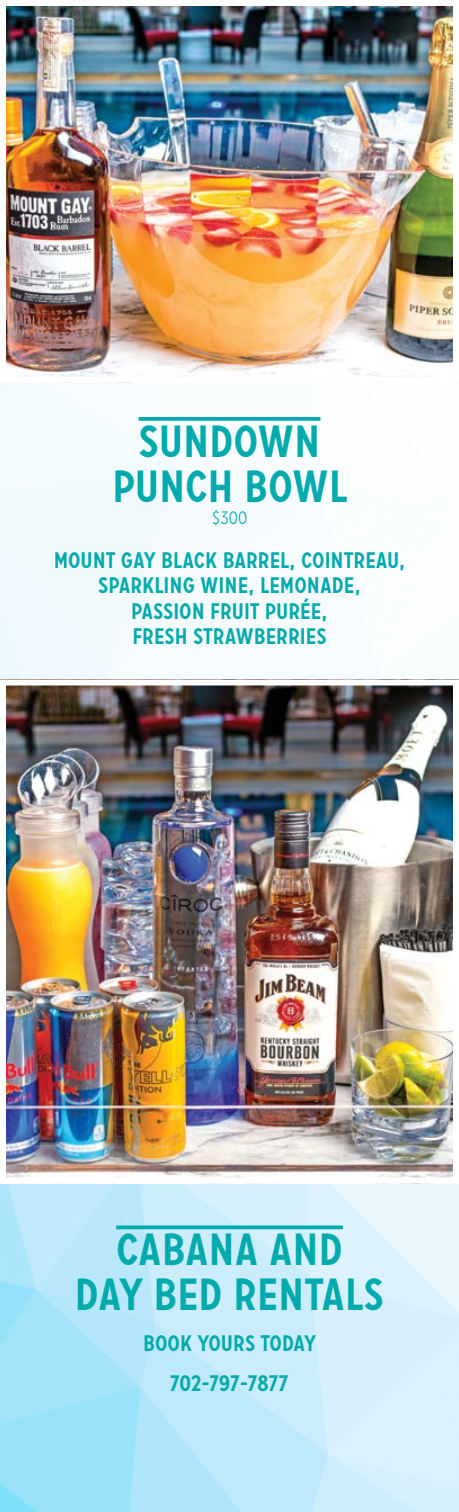
<style>
.page{position:relative;width:459px;height:1512px;background:#fff}
.page>*{position:absolute;margin:0;border:0;box-sizing:border-box;transform-origin:0 0}
.t1{font:500 45px/45px "Carrosserie";color:#00aaad;text-align:center}
.t2{font:500 22.5px/25.5px "Carrosserie";color:#00aaad;text-align:center}
.t3{font:200 18px "Carrosserie";color:#00aaad}
</style>
<div class="page">
<img style="left:0;top:382px;width:459px;height:1130px">
<img style="left:6px;top:6px;width:447px;height:370px">
<img style="left:6px;top:686px;width:447px;height:492px">
<div style="left:0;top:680px;width:459px;height:6px;background:#fff"></div>
<div style="left:453px;top:680px;width:6px;height:504px;background:#fff"></div>
<div style="left:0;top:680px;width:6px;height:504px;background:#fff"></div>
<div style="left:0;top:1178px;width:459px;height:6px;background:#fff"></div>
<svg style="left:139px;top:417px;width:181px;height:4px"></svg>
<hr style="left:116px;top:1226px;width:227px;height:3px;background:#00aaad">
<h1 class="t1" style="left:112px;top:419px;width:237px">SUNDOWN<br>PUNCH BOWL</h1>
<p class="t3" style="left:212px;top:507px;width:37px">$300</p>
<p class="t2" style="left:54px;top:547px;width:353px">MOUNT GAY BLACK BARREL, COINTREAU,<br>SPARKLING WINE, LEMONADE,<br>PASSION FRUIT PURÉE,<br>FRESH STRAWBERRIES</p>
<h1 class="t1" style="left:75px;top:1227px;width:311px">CABANA AND<br>DAY BED RENTALS</h1>
<p class="t2" style="left:143px;top:1323px;width:175px;line-height:40.5px">BOOK YOURS TODAY<br>702-797-7877</p>
</div>
